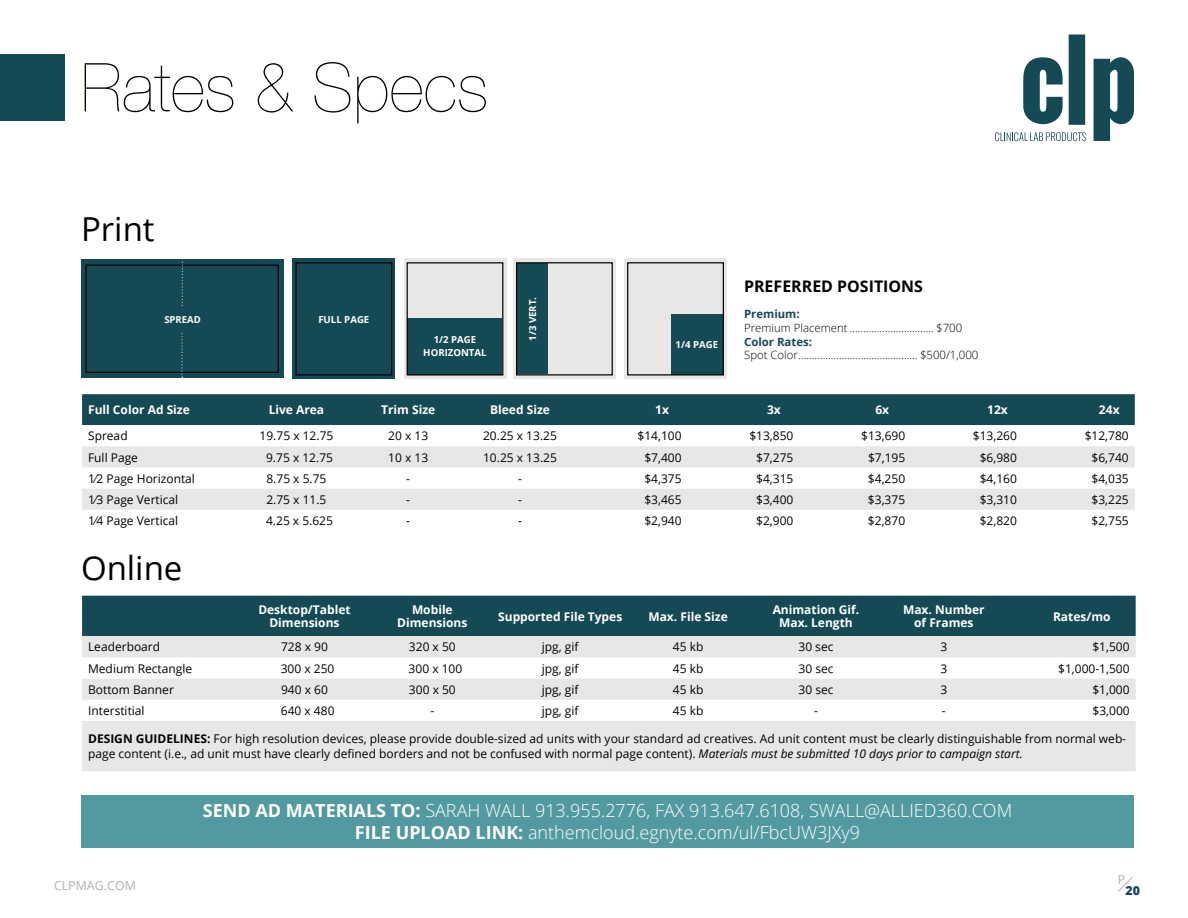
<style>
.page{position:relative;width:1188px;height:918px;background:#fff}
.page>*{position:absolute;margin:0;border:0;box-sizing:border-box;transform-origin:0 0}
.t1{font:200 67.5px "Helvetica Neue LT Std";color:#000}
.t2{font:33px "Open Sans";color:#000}
.t3{font:300 18px "Open Sans";color:#fff}
.t4{font:700 18px "Open Sans";color:#fff}
.t5{font:700 15.9px "Open Sans";color:#000}
.t6{font:12.45px "Open Sans";color:#b1b4ae}
.t7{font:800 12.45px "Open Sans";color:#154a55}
.t8{font:12px/15px "Open Sans";color:#000}
.t9{font:700 12px/13.5px "Open Sans";color:#fff;text-align:center}
.t10{font:700 12px "Open Sans";color:#000}
.t11{font:300 11.4px "Open Sans";color:#000}
.t12{font:700 11.4px "Open Sans";color:#154a55}
.t13{font:700 9.6px/13.2px "Open Sans";color:#fff;text-align:center}
.s1{font-weight:700}
.s2{font-style:italic}
.s3{font-weight:300}
</style>
<div class="page">
<div style="left:0;top:54px;width:65px;height:67px;background:#154a55"></div>
<svg style="left:1118px;top:877px;width:15px;height:15px"></svg>
<div style="left:82px;top:394px;width:1053px;height:31px;background:#154a55"></div>
<svg style="left:82px;top:446px;width:1053px;height:64px;fill:#e8e7e5"></svg>
<div style="left:82px;top:596px;width:1054px;height:40px;background:#154a55"></div>
<svg style="left:82px;top:636px;width:1054px;height:135px;fill:#e8e7e5"></svg>
<div style="left:81px;top:259px;width:202px;height:119px;background:#154a55"></div>
<div style="left:86px;top:265px;width:193px;height:108px;border:1px solid #000"></div>
<svg style="left:181px;top:259px;width:2px;height:119px"></svg>
<div style="left:163px;top:308px;width:46px;height:25px;background:#154a55"></div>
<div style="left:513px;top:259px;width:103px;height:120px;background:#e8e7e5"></div>
<div style="left:517px;top:263px;width:31px;height:111px;background:#154a55"></div>
<div style="left:516px;top:262px;width:97px;height:113px;border:1px solid #000"></div>
<div style="left:624px;top:259px;width:103px;height:120px;background:#e8e7e5"></div>
<div style="left:671px;top:314px;width:52px;height:60px;background:#154a55"></div>
<div style="left:627px;top:262px;width:97px;height:113px;border:1px solid #000"></div>
<div style="left:292px;top:259px;width:103px;height:120px;background:#154a55"></div>
<div style="left:295px;top:262px;width:97px;height:114px;border:1px solid #000"></div>
<div style="left:404px;top:259px;width:102px;height:120px;background:#e8e7e5"></div>
<div style="left:408px;top:318px;width:94px;height:56px;background:#154a55"></div>
<div style="left:407px;top:262px;width:96px;height:114px;border:1px solid #000"></div>
<div style="left:81px;top:795px;width:1053px;height:53px;background:#539aa0"></div>
<svg style="left:995px;top:34px;width:139px;height:107px"></svg>
<h1 class="t1" style="left:81px;top:49px;width:409px">Rates &amp; Specs</h1>
<h2 class="t2" style="left:81px;top:207px;width:75px">Print</h2>
<p class="t13" style="left:164px;top:313px;width:38px">SPREAD</p>
<p class="t13" style="left:318px;top:312px;width:51px">FULL PAGE</p>
<p class="t13" style="left:423px;top:333px;width:65px">1/2 PAGE<br>HORIZONTAL</p>
<p class="t13" style="left:526px;top:341px;width:45px;rotate:-90deg">1/3 VERT.</p>
<p class="t13" style="left:676px;top:337px;width:43px">1/4 PAGE</p>
<h3 class="t5" style="left:744px;top:275px;width:113px">Preferred Positions</h3>
<p class="t12" style="left:744px;top:306px;width:57px">Premium:</p>
<p class="t11" style="left:744px;top:320px;width:220px">Premium Placement ............................... $700</p>
<p class="t12" style="left:744px;top:334px;width:69px">Color Rates:</p>
<p class="t11" style="left:744px;top:347px;width:236px">Spot Color............................................ $500/1,000</p>
<p class="t9" style="left:88px;top:403px;width:103px">Full Color Ad Size</p>
<p class="t9" style="left:269px;top:403px;width:57px">Live Area</p>
<p class="t9" style="left:381px;top:403px;width:56px">Trim Size</p>
<p class="t9" style="left:490px;top:403px;width:61px">Bleed Size</p>
<p class="t9" style="left:655px;top:403px;width:15px">1x</p>
<p class="t9" style="left:767px;top:403px;width:15px">3x</p>
<p class="t9" style="left:875px;top:403px;width:15px">6x</p>
<p class="t9" style="left:987px;top:403px;width:22px">12x</p>
<p class="t9" style="left:1099px;top:403px;width:22px">24x</p>
<p class="t8" style="left:88px;top:428px;width:41px">Spread</p>
<p class="t8" style="left:260px;top:428px;width:75px">19.75 x 12.75</p>
<p class="t8" style="left:388px;top:428px;width:41px">20 x 13</p>
<p class="t8" style="left:483px;top:428px;width:75px">20.25 x 13.25</p>
<p class="t8" style="left:638px;top:428px;width:46px">$14,100</p>
<p class="t8" style="left:749px;top:428px;width:46px">$13,850</p>
<p class="t8" style="left:861px;top:428px;width:46px">$13,690</p>
<p class="t8" style="left:973px;top:428px;width:46px">$13,260</p>
<p class="t8" style="left:1085px;top:428px;width:46px">$12,780</p>
<p class="t8" style="left:88px;top:449px;width:51px">Full Page</p>
<p class="t8" style="left:266px;top:449px;width:68px">9.75 x 12.75</p>
<p class="t8" style="left:388px;top:449px;width:41px">10 x 13</p>
<p class="t8" style="left:483px;top:449px;width:75px">10.25 x 13.25</p>
<p class="t8" style="left:644px;top:449px;width:39px">$7,400</p>
<p class="t8" style="left:756px;top:449px;width:39px">$7,275</p>
<p class="t8" style="left:868px;top:449px;width:39px">$7,195</p>
<p class="t8" style="left:980px;top:449px;width:39px">$6,980</p>
<p class="t8" style="left:1092px;top:449px;width:39px">$6,740</p>
<p class="t8" style="left:88px;top:471px;width:108px">1⁄2 Page Horizontal</p>
<p class="t8" style="left:266px;top:471px;width:62px">8.75 x 5.75</p>
<p class="t8" style="left:406px;top:471px;width:5px">-</p>
<p class="t8" style="left:518px;top:471px;width:5px">-</p>
<p class="t8" style="left:644px;top:471px;width:39px">$4,375</p>
<p class="t8" style="left:756px;top:471px;width:39px">$4,315</p>
<p class="t8" style="left:868px;top:471px;width:39px">$4,250</p>
<p class="t8" style="left:980px;top:471px;width:39px">$4,160</p>
<p class="t8" style="left:1092px;top:471px;width:39px">$4,035</p>
<p class="t8" style="left:88px;top:492px;width:92px">1⁄3 Page Vertical</p>
<p class="t8" style="left:266px;top:492px;width:62px">2.75 x 11.5</p>
<p class="t8" style="left:406px;top:492px;width:5px">-</p>
<p class="t8" style="left:518px;top:492px;width:5px">-</p>
<p class="t8" style="left:644px;top:492px;width:39px">$3,465</p>
<p class="t8" style="left:756px;top:492px;width:39px">$3,400</p>
<p class="t8" style="left:868px;top:492px;width:39px">$3,375</p>
<p class="t8" style="left:980px;top:492px;width:39px">$3,310</p>
<p class="t8" style="left:1092px;top:492px;width:39px">$3,225</p>
<p class="t8" style="left:88px;top:513px;width:92px">1⁄4 Page Vertical</p>
<p class="t8" style="left:266px;top:513px;width:68px">4.25 x 5.625</p>
<p class="t8" style="left:406px;top:513px;width:5px">-</p>
<p class="t8" style="left:518px;top:513px;width:5px">-</p>
<p class="t8" style="left:644px;top:513px;width:39px">$2,940</p>
<p class="t8" style="left:756px;top:513px;width:39px">$2,900</p>
<p class="t8" style="left:868px;top:513px;width:39px">$2,870</p>
<p class="t8" style="left:980px;top:513px;width:39px">$2,820</p>
<p class="t8" style="left:1092px;top:513px;width:39px">$2,755</p>
<h2 class="t2" style="left:81px;top:546px;width:103px">Online</h2>
<p class="t9" style="left:258px;top:602px;width:94px">Desktop/Tablet<br>Dimensions</p>
<p class="t9" style="left:397px;top:602px;width:72px">Mobile<br>Dimensions</p>
<p class="t9" style="left:498px;top:609px;width:126px">Supported File Types</p>
<p class="t9" style="left:648px;top:609px;width:81px">Max. File Size</p>
<p class="t9" style="left:773px;top:602px;width:88px">Animation Gif.<br>M ax. Length</p>
<p class="t9" style="left:903px;top:602px;width:83px">Max. Number of Frames</p>
<p class="t9" style="left:1053px;top:609px;width:59px">Rates/mo</p>
<p class="t8" style="left:88px;top:639px;width:74px">Leaderboard</p>
<p class="t8" style="left:281px;top:639px;width:48px">728 x 90</p>
<p class="t8" style="left:409px;top:639px;width:48px">320 x 50</p>
<p class="t8" style="left:542px;top:639px;width:38px">jpg, gif</p>
<p class="t8" style="left:673px;top:639px;width:32px">45 kb</p>
<p class="t8" style="left:798px;top:639px;width:37px">30 sec</p>
<p class="t8" style="left:940px;top:639px;width:8px">3</p>
<p class="t8" style="left:1092px;top:639px;width:39px">$1,500</p>
<p class="t8" style="left:88px;top:660px;width:106px">Medium Rectangle</p>
<p class="t8" style="left:281px;top:660px;width:55px">300 x 250</p>
<p class="t8" style="left:409px;top:660px;width:55px">300 x 100</p>
<p class="t8" style="left:542px;top:660px;width:38px">jpg, gif</p>
<p class="t8" style="left:673px;top:660px;width:32px">45 kb</p>
<p class="t8" style="left:799px;top:660px;width:37px">30 sec</p>
<p class="t8" style="left:940px;top:660px;width:8px">3</p>
<p class="t8" style="left:1058px;top:660px;width:73px">$1,000-1,500</p>
<p class="t8" style="left:88px;top:682px;width:87px">Bottom Banner</p>
<p class="t8" style="left:281px;top:682px;width:48px">940 x 60</p>
<p class="t8" style="left:409px;top:682px;width:48px">300 x 50</p>
<p class="t8" style="left:542px;top:682px;width:38px">jpg, gif</p>
<p class="t8" style="left:673px;top:682px;width:32px">45 kb</p>
<p class="t8" style="left:799px;top:682px;width:37px">30 sec</p>
<p class="t8" style="left:940px;top:682px;width:8px">3</p>
<p class="t8" style="left:1092px;top:682px;width:39px">$1,000</p>
<p class="t8" style="left:88px;top:703px;width:58px">Interstitial</p>
<p class="t8" style="left:281px;top:703px;width:55px">640 x 480</p>
<p class="t8" style="left:430px;top:703px;width:5px">-</p>
<p class="t8" style="left:542px;top:703px;width:38px">jpg, gif</p>
<p class="t8" style="left:673px;top:703px;width:32px">45 kb</p>
<p class="t8" style="left:814px;top:703px;width:5px">-</p>
<p class="t8" style="left:942px;top:703px;width:5px">-</p>
<p class="t8" style="left:1092px;top:703px;width:39px">$3,000</p>
<p class="t10" style="left:88px;top:730px;width:24px">Design</p>
<p class="t10" style="left:136px;top:730px;width:17px">Guid</p>
<p class="t8" style="left:88px;top:731px;width:1040px;text-indent:78px"><span class="s1">elin es:</span> For high resolution devices, please provide double-sized ad units with your standard ad creatives. Ad unit content must be clearly distinguishable from normal web&shy;page content (i.e., ad unit must have clearly defined borders and not be confused with normal page content). <span class="s2">Materials must be submitted 10 days prior to campaign start.</span></p>
<p class="t6" style="left:54px;top:877px;width:83px">CLPMAG.COM</p>
<h3 class="t4" style="left:203px;top:798px;width:234px">SEND AD MATERIALS TO: <span class="s3">sarah</span></h3>
<h3 class="t3" style="left:485px;top:799px;width:13px">wall</h3>
<h3 class="t3" style="left:535px;top:799px;width:286px">913.955.2776, Fax 913.647.6108, swall</h3>
<h3 class="t3" style="left:864px;top:799px;width:27px">@allied</h3>
<h3 class="t3" style="left:937px;top:799px;width:49px">360.com</h3>
<h3 class="t3" style="left:355px;top:820px;width:507px"><span class="s1">FILE UPLOAD LINK:</span> anthemcloud.egnyte.com/ul/FbcUW3JXy9</h3>
<p class="t6" style="left:1118px;top:871px;width:9px">P</p>
<p class="t7" style="left:1126px;top:881px;width:16px">20</p>
</div>
